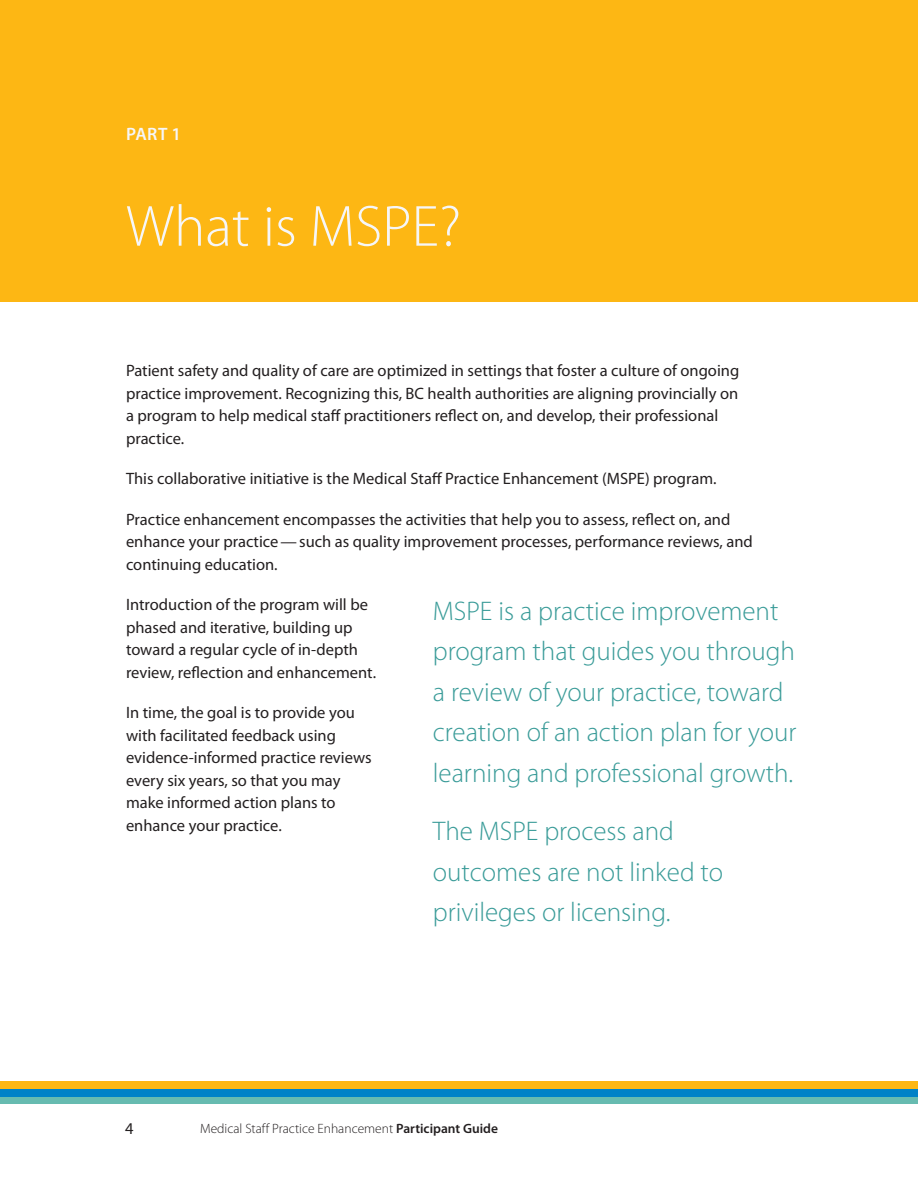
<style>
.page{position:relative;width:918px;height:1188px;background:#fff}
.page>*{position:absolute;margin:0;border:0;box-sizing:border-box;transform-origin:0 0}
.t1{font:300 58.5px "Myriad Pro";color:#f6f6f7}
.t2{font:300 27px/40.5px "Myriad Pro";color:#399b98}
.t3{font:600 18px "Myriad Pro";color:#f6f6f7}
.t4{font:16.5px/22.5px "Myriad Pro";color:#231f20}
.t5{font:300 13.5px "Myriad Pro";color:#231f20}
.s1{font-weight:600}
</style>
<div class="page">
<div style="left:0;top:1096px;width:918px;height:7px;background:#67bbb0"></div>
<div style="left:0;top:1089px;width:918px;height:7px;background:#0082c7"></div>
<div style="left:0;top:1082px;width:918px;height:7px;background:#fdb714"></div>
<div style="left:0;top:0;width:918px;height:302px;background:#fdb714"></div>
<p class="t3" style="left:126px;top:123px;width:57px">PART 1</p>
<h1 class="t1" style="left:126px;top:194px;width:337px">What is MSPE?</h1>
<p class="t4" style="left:126px;top:360px;width:615px">Patient safety and quality of care are optimized in settings that foster a culture of ongoing practice improvement. Recognizing this, BC health authorities are aligning provincially on a program to help medical staff practitioners reflect on, and develop, their professional practice.</p>
<p class="t4" style="left:126px;top:468px;width:592px">This collaborative initiative is the Medical Staff Practice Enhancement (MSPE) program.</p>
<p class="t4" style="left:126px;top:508px;width:628px">Practice enhancement encompasses the activities that help you to assess, reflect on, and enhance your practice—such as quality improvement processes, performance reviews, and continuing education.</p>
<p class="t4" style="left:126px;top:594px;width:252px">Introduction of the program will be phased and iterative, building up toward a regular cycle of in-depth review, reflection and enhancement.</p>
<p class="t4" style="left:126px;top:702px;width:247px">In time, the goal is to provide you with facilitated feedback using evidence-informed practice reviews every six years, so that you may make informed action plans to enhance your practice.</p>
<h2 class="t2" style="left:433px;top:591px;width:365px">MSPE is a practice improvement program that guides you through a review of your practice, toward creation of an action plan for your learning and professional growth.</h2>
<h2 class="t2" style="left:433px;top:811px;width:292px">The MSPE process and outcomes are not linked to privileges or licensing.</h2>
<p class="t4" style="left:125px;top:1117px;width:10px">4</p>
<p class="t5" style="left:200px;top:1121px;width:299px">Medical Staff Practice Enhancement <span class="s1">Participant Guide</span></p>
</div>
